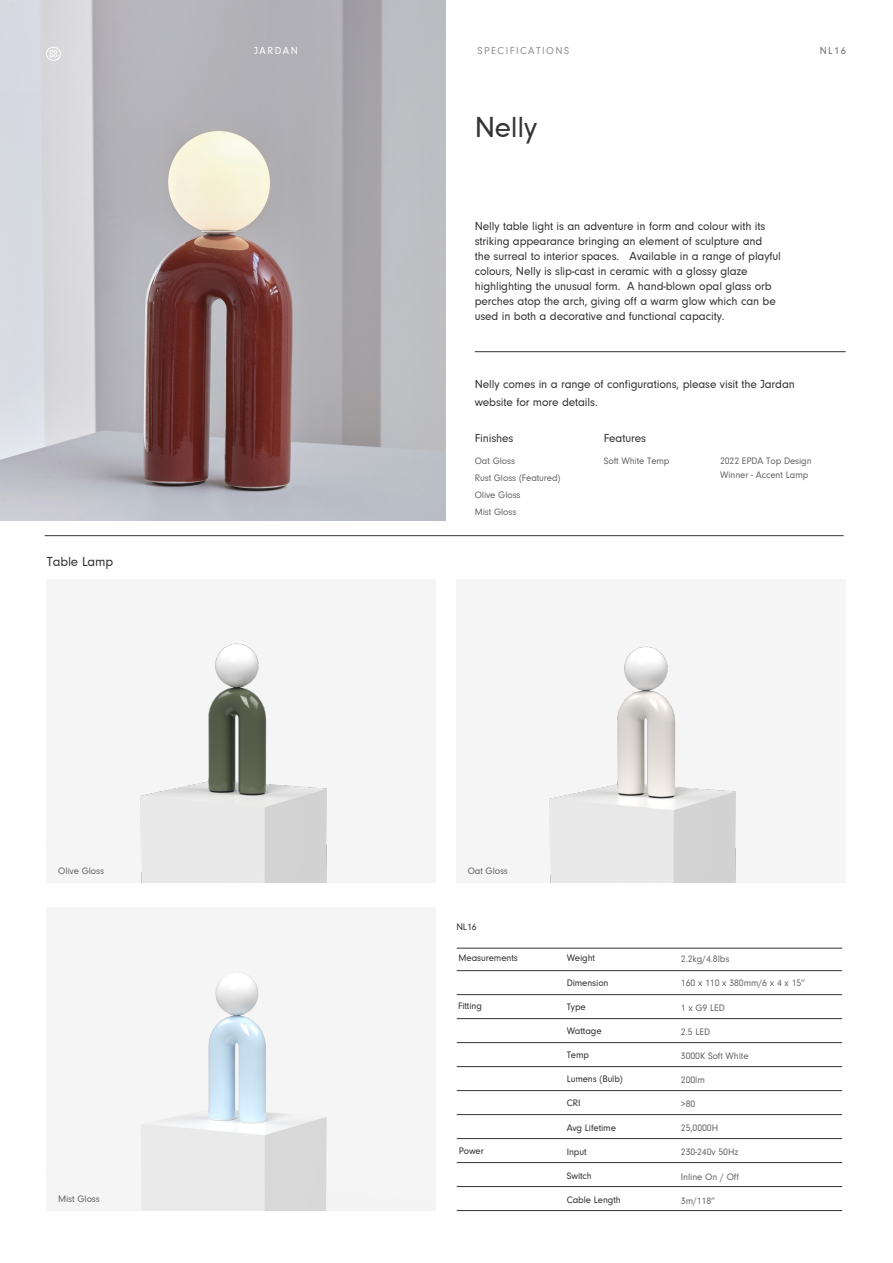
<style>
.page{position:relative;width:893px;height:1263px;background:#fff}
.page>*{position:absolute;margin:0;border:0;box-sizing:border-box;transform-origin:0 0}
.H2_-_32pt_Regular{font:30px "Neuzeit Gro";letter-spacing:-.01em;color:#333}
.H2_-_32pt_Regular-2{font:13.5px "Neuzeit Gro";letter-spacing:-.01em;color:#333}
.H2_-_32pt_Regular-3{font:12px/15px "Neuzeit Gro";letter-spacing:-.01em;color:#333}
.t1{font:10.5px "Neuzeit Gro";letter-spacing:.14em;color:#8f9194}
.t2{font:10.5px "Neuzeit Gro";letter-spacing:.14em;color:#fff}
.t3{font:10.5px "Neuzeit Gro";color:#6b6b6e}
.H2_-_32pt_Regular-4{font:9.75px/13.8px "Neuzeit Gro";letter-spacing:-.01em;color:#666}
.H2_-_32pt_Regular-5{font:9.75px "Neuzeit Gro";letter-spacing:-.01em;color:#333}
</style>
<div class="page">
<img style="left:0;top:0;width:446px;height:520px">
<hr style="left:475px;top:351px;width:371px;height:1px;background:#333">
<hr style="left:45px;top:535px;width:799px;height:1px;background:#333">
<hr style="left:457px;top:970px;width:385px;height:1px;background:#333">
<hr style="left:457px;top:948px;width:385px;height:1px;background:#333">
<hr style="left:457px;top:1042px;width:385px;height:1px;background:#333">
<hr style="left:457px;top:1018px;width:385px;height:1px;background:#333">
<hr style="left:457px;top:1090px;width:385px;height:1px;background:#333">
<hr style="left:457px;top:1138px;width:385px;height:1px;background:#333">
<hr style="left:457px;top:1162px;width:385px;height:1px;background:#333">
<hr style="left:457px;top:1186px;width:385px;height:1px;background:#333">
<hr style="left:457px;top:994px;width:385px;height:1px;background:#333">
<hr style="left:457px;top:1066px;width:385px;height:1px;background:#333">
<hr style="left:457px;top:1114px;width:385px;height:1px;background:#333">
<hr style="left:457px;top:1210px;width:385px;height:1px;background:#333">
<svg style="left:46px;top:47px;width:15px;height:14px"></svg>
<img style="left:549px;top:646px;width:187px;height:236px">
<img style="left:140px;top:643px;width:265px;height:239px">
<div style="left:46px;top:907px;width:390px;height:303px;background:#f5f5f5"></div>
<p class="H2_-_32pt_Regular-2" style="left:47px;top:554px;width:68px">Table Lamp</p>
<p class="t2" style="left:254px;top:45px;width:45px">JARDAN</p>
<p class="t1" style="left:477px;top:45px;width:93px">SPECIFICATIONS</p>
<p class="H2_-_32pt_Regular" style="left:475px;top:111px;width:64px">Nelly</p>
<p class="t3" style="left:820px;top:45px;width:28px">NL16</p>
<p class="H2_-_32pt_Regular-3" style="left:475px;top:219px;width:308px">Nelly table light is an adventure in form and colour with its striking appearance bringing an element of sculpture and<br>the surreal to interior spaces. Available in a range of playful colours, Nelly is slip-cast in ceramic with a glossy glaze highlighting the unusual form. A hand-blown opal glass orb perches atop the arch, giving off a warm glow which can be used in both a decorative and functional capacity.</p>
<p class="H2_-_32pt_Regular-3" style="left:475px;top:376px;width:322px;line-height:17.4px">Nelly comes in a range of configurations, please visit the Jardan website for more details.</p>
<p class="H2_-_32pt_Regular-3" style="left:475px;top:431px;width:40px">Finishes</p>
<p class="H2_-_32pt_Regular-3" style="left:604px;top:431px;width:44px">Features</p>
<p class="H2_-_32pt_Regular-4" style="left:604px;top:454px;width:67px">Soft White Temp</p>
<p class="H2_-_32pt_Regular-4" style="left:720px;top:454px;width:93px">2022 EPDA Top Design<br>Winner - Accent Lamp</p>
<p class="H2_-_32pt_Regular-4" style="left:475px;top:454px;width:42px">Oat Gloss</p>
<p class="H2_-_32pt_Regular-4" style="left:475px;top:471px;width:87px">Rust Gloss (Featured)</p>
<p class="H2_-_32pt_Regular-4" style="left:475px;top:488px;width:47px">Olive Gloss</p>
<p class="H2_-_32pt_Regular-4" style="left:475px;top:505px;width:43px">Mist Gloss</p>
<p class="H2_-_32pt_Regular-4" style="left:58px;top:864px;width:47px">Olive Gloss</p>
<p class="H2_-_32pt_Regular-4" style="left:468px;top:864px;width:42px">Oat Gloss</p>
<p class="H2_-_32pt_Regular-4" style="left:58px;top:1192px;width:43px">Mist Gloss</p>
<p class="H2_-_32pt_Regular-5" style="left:456px;top:921px;width:22px">NL16</p>
<p class="H2_-_32pt_Regular-5" style="left:459px;top:952px;width:61px">Measurements</p>
<p class="H2_-_32pt_Regular-5" style="left:567px;top:953px;width:30px">Weight</p>
<p class="H2_-_32pt_Regular-5" style="left:567px;top:977px;width:43px">Dimension</p>
<p class="H2_-_32pt_Regular-5" style="left:567px;top:1001px;width:21px">Type</p>
<p class="H2_-_32pt_Regular-5" style="left:567px;top:1025px;width:36px">Wattage</p>
<p class="H2_-_32pt_Regular-5" style="left:567px;top:1050px;width:24px">Temp</p>
<p class="H2_-_32pt_Regular-5" style="left:567px;top:1074px;width:58px">Lumens (Bulb)</p>
<p class="H2_-_32pt_Regular-5" style="left:567px;top:1098px;width:15px">CRI</p>
<p class="H2_-_32pt_Regular-5" style="left:567px;top:1122px;width:51px">Avg Lifetime</p>
<p class="H2_-_32pt_Regular-5" style="left:567px;top:1146px;width:21px">Input</p>
<p class="H2_-_32pt_Regular-5" style="left:567px;top:1170px;width:27px">Switch</p>
<p class="H2_-_32pt_Regular-5" style="left:567px;top:1194px;width:56px">Cable Length</p>
<p class="H2_-_32pt_Regular-5" style="left:458px;top:1001px;width:25px">Fitting</p>
<p class="H2_-_32pt_Regular-5" style="left:459px;top:1146px;width:27px">Power</p>
<p class="H2_-_32pt_Regular-4" style="left:681px;top:952px;width:50px">2.2kg/4.8lbs</p>
<p class="H2_-_32pt_Regular-4" style="left:681px;top:976px;width:126px">160 x 110 x 380mm/6 x 4 x 15”</p>
<p class="H2_-_32pt_Regular-4" style="left:681px;top:1000px;width:46px">1 x G9 LED</p>
<p class="H2_-_32pt_Regular-4" style="left:681px;top:1025px;width:31px">2.5 LED</p>
<p class="H2_-_32pt_Regular-4" style="left:681px;top:1049px;width:69px">3000K Soft White</p>
<p class="H2_-_32pt_Regular-4" style="left:681px;top:1073px;width:25px">200lm</p>
<p class="H2_-_32pt_Regular-4" style="left:681px;top:1097px;width:16px">&gt;80</p>
<p class="H2_-_32pt_Regular-4" style="left:681px;top:1121px;width:39px">25,0000H</p>
<p class="H2_-_32pt_Regular-4" style="left:681px;top:1145px;width:59px">230-240v 50Hz</p>
<p class="H2_-_32pt_Regular-4" style="left:681px;top:1170px;width:60px">Inline On / Off</p>
<p class="H2_-_32pt_Regular-4" style="left:681px;top:1194px;width:36px">3m/118”</p>
</div>
